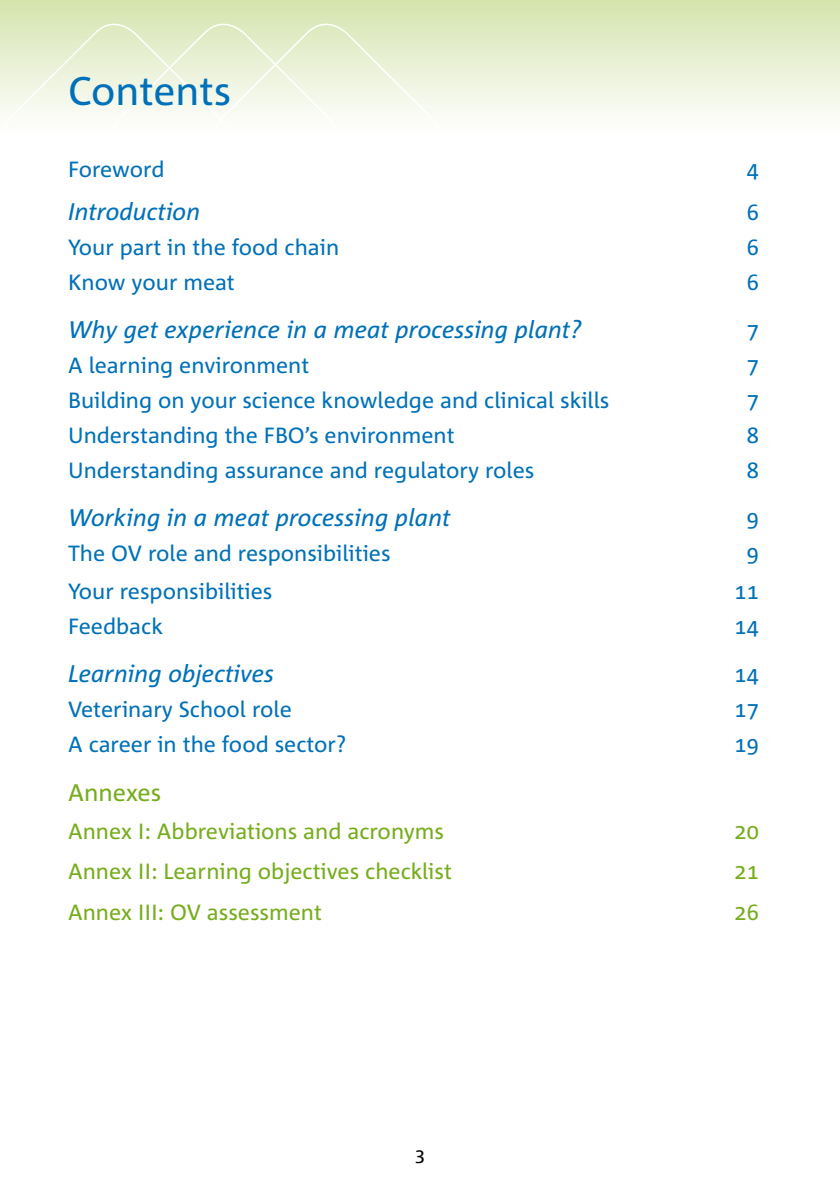
<style>
.page{position:relative;width:840px;height:1191px;background:#fff}
.page>*{position:absolute;margin:0;border:0;box-sizing:border-box;transform-origin:0 0}
.t1{font:40px "Corpid";color:#0071b9}
.t2{font:italic 24px "Corpid";color:#0071b9}
.t3{font:24px "Corpid";color:#76ad1c}
.t4{font:22px "Corpid";color:#0071b9}
.t5{font:22px "Corpid";color:#76ad1c}
</style>
<div class="page">
<div style="left:0;top:0;width:839px;height:136px;background:linear-gradient(to bottom,#d5e4ae,#fff)"></div>
<svg style="left:0;top:13px;width:204px;height:123px"></svg>
<svg style="left:204px;top:13px;width:245px;height:123px"></svg>
<h1 class="t1" style="left:68px;top:69px;width:164px">Contents</h1>
<p class="t4" style="left:68px;top:157px;width:98px">Foreword</p>
<p class="t4" style="left:746px;top:157px;width:14px">4</p>
<p class="t2" style="left:68px;top:198px;width:134px">Introduction</p>
<p class="t4" style="left:746px;top:200px;width:14px">6</p>
<p class="t4" style="left:68px;top:235px;width:272px">Your part in the food chain</p>
<p class="t4" style="left:746px;top:235px;width:14px">6</p>
<p class="t4" style="left:68px;top:270px;width:168px">Know your meat</p>
<p class="t4" style="left:746px;top:270px;width:14px">6</p>
<p class="t2" style="left:68px;top:317px;width:514px">Why get experience in a meat processing plant?</p>
<p class="t4" style="left:746px;top:318px;width:14px">7</p>
<p class="t4" style="left:68px;top:353px;width:242px">A learning environment</p>
<p class="t4" style="left:746px;top:353px;width:14px">7</p>
<p class="t4" style="left:68px;top:388px;width:542px">Building on your science knowledge and clinical skills</p>
<p class="t4" style="left:746px;top:388px;width:14px">7</p>
<p class="t4" style="left:68px;top:423px;width:388px">Understanding the FBO’s environment</p>
<p class="t4" style="left:746px;top:423px;width:14px">8</p>
<p class="t4" style="left:68px;top:458px;width:467px">Understanding assurance and regulatory roles</p>
<p class="t4" style="left:746px;top:458px;width:14px">8</p>
<p class="t2" style="left:68px;top:505px;width:384px">Working in a meat processing plant</p>
<p class="t4" style="left:746px;top:507px;width:14px">9</p>
<p class="t4" style="left:68px;top:542px;width:324px">The OV role and responsibilities</p>
<p class="t4" style="left:746px;top:542px;width:14px">9</p>
<p class="t4" style="left:68px;top:579px;width:206px">Your responsibilities</p>
<p class="t4" style="left:734px;top:579px;width:26px">11</p>
<p class="t4" style="left:68px;top:614px;width:96px">Feedback</p>
<p class="t4" style="left:734px;top:614px;width:26px">14</p>
<p class="t2" style="left:68px;top:661px;width:207px">Learning objectives</p>
<p class="t4" style="left:734px;top:662px;width:26px">14</p>
<p class="t4" style="left:68px;top:697px;width:225px">Veterinary School role</p>
<p class="t4" style="left:734px;top:697px;width:26px">17</p>
<p class="t4" style="left:68px;top:732px;width:279px">A career in the food sector?</p>
<p class="t4" style="left:734px;top:732px;width:26px">19</p>
<p class="t3" style="left:68px;top:779px;width:95px">Annexes</p>
<p class="t5" style="left:68px;top:819px;width:377px">Annex I: Abbreviations and acronyms</p>
<p class="t5" style="left:734px;top:819px;width:26px">2 0</p>
<p class="t5" style="left:68px;top:859px;width:385px">Annex II: Learning objectives checklist</p>
<p class="t5" style="left:734px;top:859px;width:26px">2 1</p>
<p class="t5" style="left:68px;top:900px;width:255px">Annex III: OV assessment</p>
<p class="t5" style="left:734px;top:900px;width:26px">2 6</p>
</div>
